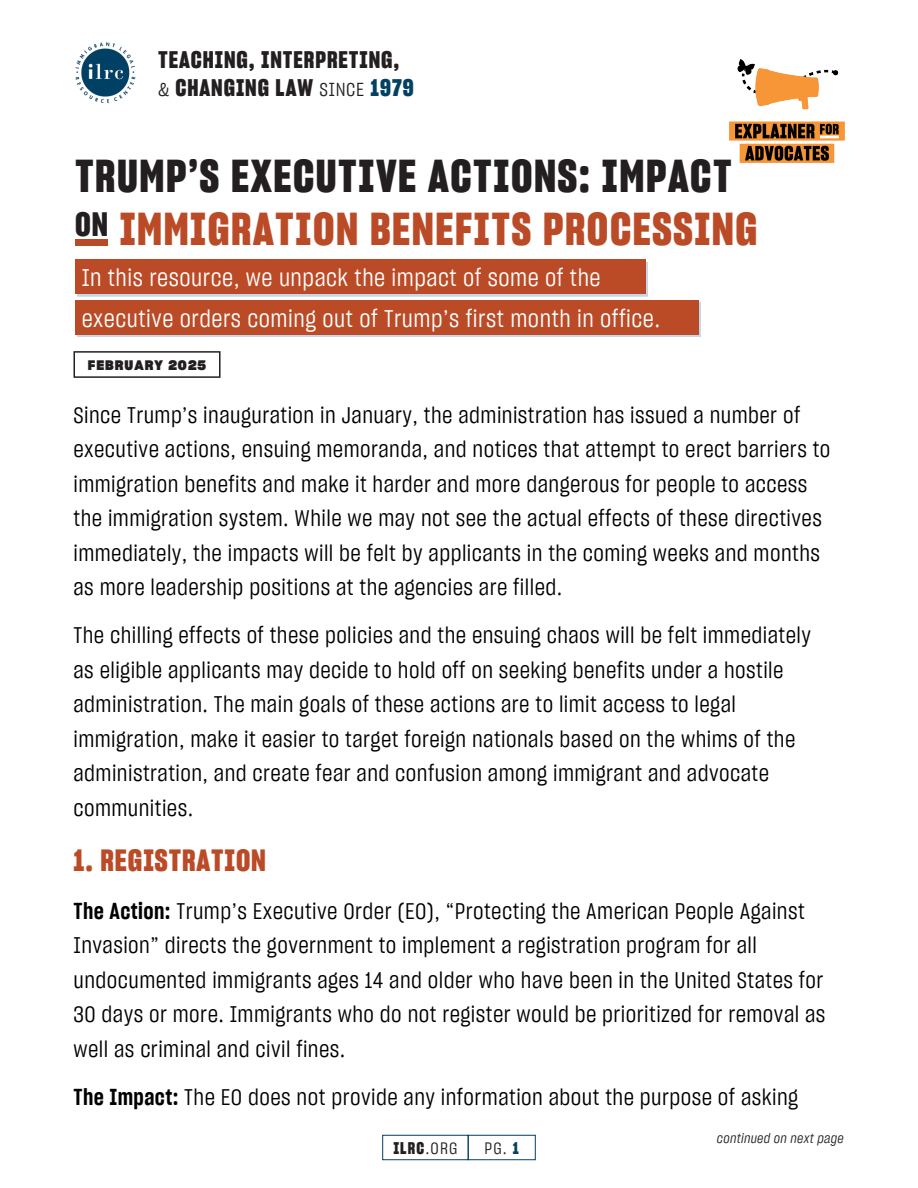
<style>
.page{position:relative;width:918px;height:1188px;background:#fff}
.page>*{position:absolute;margin:0;border:0;box-sizing:border-box;transform-origin:0 0}
.t1{font:45px "Sharp Grotesk Bold 15";letter-spacing:.035em;color:#ba4b26}
.t2{font:45px "Sharp Grotesk Bold 15";letter-spacing:.035em;color:#231f20}
.ILRC_2023_Header{font:30px "Sharp Grotesk Bold 15";letter-spacing:.03em;color:#ba4b26}
.ILRC_2023_Body{font:24px/40.5px "Sharp Grotesk Book 15";letter-spacing:.02em;color:#fff}
.t3{font:23.4px/28.2px "Sharp Grotesk Bold 15";letter-spacing:.04em;color:#231f20}
.ILRC_2023_Body-2{font:22.5px/34.5px "Sharp Grotesk Book 15";letter-spacing:.02em;color:#000}
.t4{font:16.5px "Sharp Grotesk Bold 15";color:#231f20}
.t5{font:16.5px "Sharp Grotesk Book 15";color:#231f20}
.t6{font:13.5px "Sharp Grotesk Book Italic 15";letter-spacing:.02em;color:#231f20}
.t7{font:13.5px "Sharp Grotesk Bold 20";letter-spacing:.075em;color:#231f20}
.s1{font-family:"Sharp Grotesk Book 15";font-size:18.75px}
.s2{color:#024161}
.s3{font-family:"Sharp Grotesk Sm Bold 15"}
.s4{font-family:"Sharp Grotesk Book 15"}
.s5{font-family:"Sharp Grotesk Bold 15";color:#024161}
</style>
<div class="page">
<img style="left:729px;top:60px;width:115px;height:103px">
<img style="left:75px;top:42px;width:61px;height:61px">
<div style="left:382px;top:1135px;width:87px;height:25px;border:1px solid #024161"></div>
<div style="left:468px;top:1135px;width:68px;height:25px;border:1px solid #024161"></div>
<div style="left:77px;top:262px;width:571px;height:34px;background:#c5d6e7"></div>
<div style="left:75px;top:259px;width:571px;height:35px;background:#ba4b26"></div>
<div style="left:77px;top:302px;width:624px;height:35px;background:#c5d6e7"></div>
<div style="left:75px;top:300px;width:623px;height:35px;background:#ba4b26"></div>
<div style="left:74px;top:351px;width:147px;height:27px;border:2px solid #231f20"></div>
<div style="left:76px;top:239px;width:32px;height:6px;background:#b84a26"></div>
<p class="t3" style="left:158px;top:45px;width:257px">TEACHING, INTERPRETING, <span class="s1">&amp;</span> CHANGING LAW <span class="s1">SINCE</span> <span class="s2">1979</span></p>
<p class="t2" style="left:75px;top:145px;width:658px">TRUMP’S EXECUTIVE ACTIONS: IMPACT</p>
<p class="t1" style="left:75px;top:198px;width:684px"><sup>ON</sup> IMMIGRATION BENEFITS PROCESSING</p>
<p class="ILRC_2023_Body" style="left:82px;top:257px;width:580px">In this resource, we unpack the impact of some of the executive orders coming out of Trump’s first month in office.</p>
<p class="t7" style="left:88px;top:355px;width:120px">FEBRUARY 2025</p>
<p class="ILRC_2023_Body-2" style="left:74px;top:397px;width:758px">Since Trump’s inauguration in January, the administration has issued a number of executive actions, ensuing memoranda, and notices that attempt to erect barriers to immigration benefits and make it harder and more dangerous for people to access the immigration system. While we may not see the actual effects of these directives immediately, the impacts will be felt by applicants in the coming weeks and months as more leadership positions at the agencies are filled.</p>
<p class="ILRC_2023_Body-2" style="left:74px;top:617px;width:739px">The chilling effects of these policies and the ensuing chaos will be felt immediately as eligible applicants may decide to hold off on seeking benefits under a hostile administration. The main goals of these actions are to limit access to legal immigration, make it easier to target foreign nationals based on the whims of the administration, and create fear and confusion among immigrant and advocate communities.</p>
<p class="ILRC_2023_Header" style="left:74px;top:839px;width:194px">1. REGISTRATION</p>
<p class="ILRC_2023_Body-2" style="left:74px;top:893px;width:753px"><span class="s3">The Action:</span> Trump’s Executive Order (EO), “Protecting the American People Against Invasion” directs the government to implement a registration program for all undocumented immigrants ages 14 and older who have been in the United States for 30 days or more. Immigrants who do not register would be prioritized for removal as well as criminal and civil fines.</p>
<p class="ILRC_2023_Body-2" style="left:74px;top:1079px;width:726px"><span class="s3">The Impact:</span> The EO does not provide any information about the purpose of asking</p>
<p class="t4" style="left:393px;top:1137px;width:66px">ILRC<span class="s4">.ORG</span></p>
<p class="t5" style="left:485px;top:1137px;width:36px">PG. <span class="s5">1</span></p>
<p class="t6" style="left:717px;top:1129px;width:128px">continued on next page</p>
</div>
